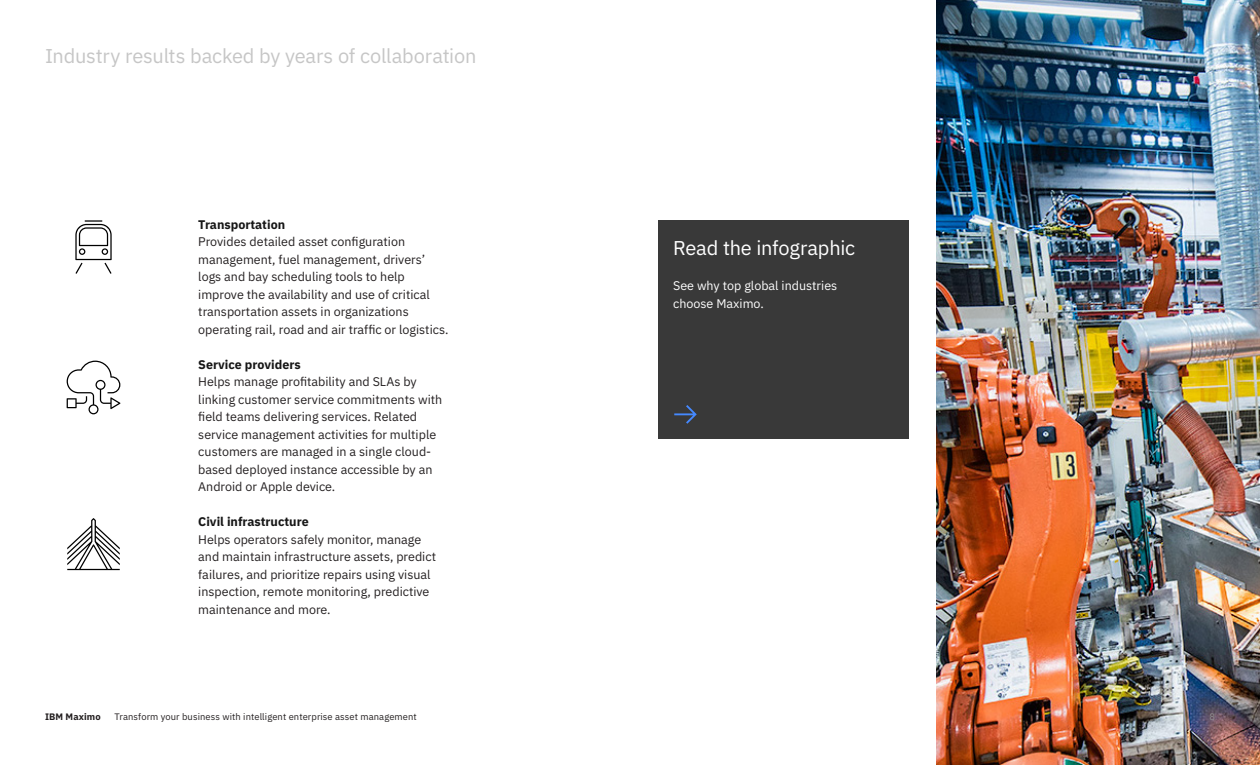
<style>
.page{position:relative;width:1260px;height:765px;background:#fff}
.page>*{position:absolute;margin:0;border:0;box-sizing:border-box;transform-origin:0 0}
.t1{font:20px "IBM Plex Sans";letter-spacing:-.01em;color:#c6c6c6}
.t2{font:20px "IBM Plex Sans";letter-spacing:-.01em;color:#fff}
.Body_Copy{font:12.5px/17.5px "IBM Plex Sans";color:#231f20}
.Body_Copy_Bold{font:700 12.5px "IBM Plex Sans";color:#161616}
.Body_Copy-2{font:12.5px/17.5px "IBM Plex Sans";color:#fff}
.t3{font:9.38px "IBM Plex Sans";letter-spacing:.01em;color:#231f20}
.t4{font:700 9.38px "IBM Plex Sans";letter-spacing:.01em;color:#231f20}
.t5{font:9.38px "IBM Plex Sans";color:#8d8d8d}
</style>
<div class="page">
<svg style="left:75px;top:220px;width:37px;height:54px"></svg>
<svg style="left:67px;top:361px;width:53px;height:53px"></svg>
<svg style="left:67px;top:518px;width:53px;height:52px"></svg>
<div style="left:658px;top:220px;width:250px;height:219px;background:#393939"></div>
<svg style="left:674px;top:405px;width:23px;height:19px"></svg>
<img style="left:937px;top:0;width:323px;height:765px">
<h2 class="t1" style="left:45px;top:40px;width:433px">Industry results backed by years of collaboration</h2>
<p class="Body_Copy_Bold" style="left:198px;top:214px;width:88px">Transportation</p>
<p class="Body_Copy" style="left:198px;top:232px;width:252px">Provides detailed asset configuration management, fuel management, drivers’ logs and bay scheduling tools to help improve the availability and use of critical transportation assets in organizations operating rail, road and air traffic or logistics.</p>
<p class="Body_Copy_Bold" style="left:198px;top:354px;width:104px">Service providers</p>
<p class="Body_Copy" style="left:198px;top:372px;width:246px">Helps manage profitability and SLAs by linking customer service commitments with field teams delivering services. Related service management activities for multiple customers are managed in a single cloud&shy;based deployed instance accessible by an Android or Apple device.</p>
<p class="Body_Copy_Bold" style="left:198px;top:512px;width:112px">Civil infrastructure</p>
<p class="Body_Copy" style="left:198px;top:530px;width:239px">Helps operators safely monitor, manage and maintain infrastructure assets, predict failures, and prioritize repairs using visual inspection, remote monitoring, predictive maintenance and more.</p>
<h2 class="t2" style="left:673px;top:233px;width:184px">Read the infographic</h2>
<p class="Body_Copy-2" style="left:673px;top:276px;width:166px">See why top global industries choose Maximo.</p>
<p class="t4" style="left:45px;top:709px;width:57px">IBM Maximo</p>
<p class="t3" style="left:115px;top:709px;width:304px">Transform your business with intelligent enterprise asset management</p>
<p class="t5" style="left:1209px;top:709px;width:7px">8</p>
</div>
